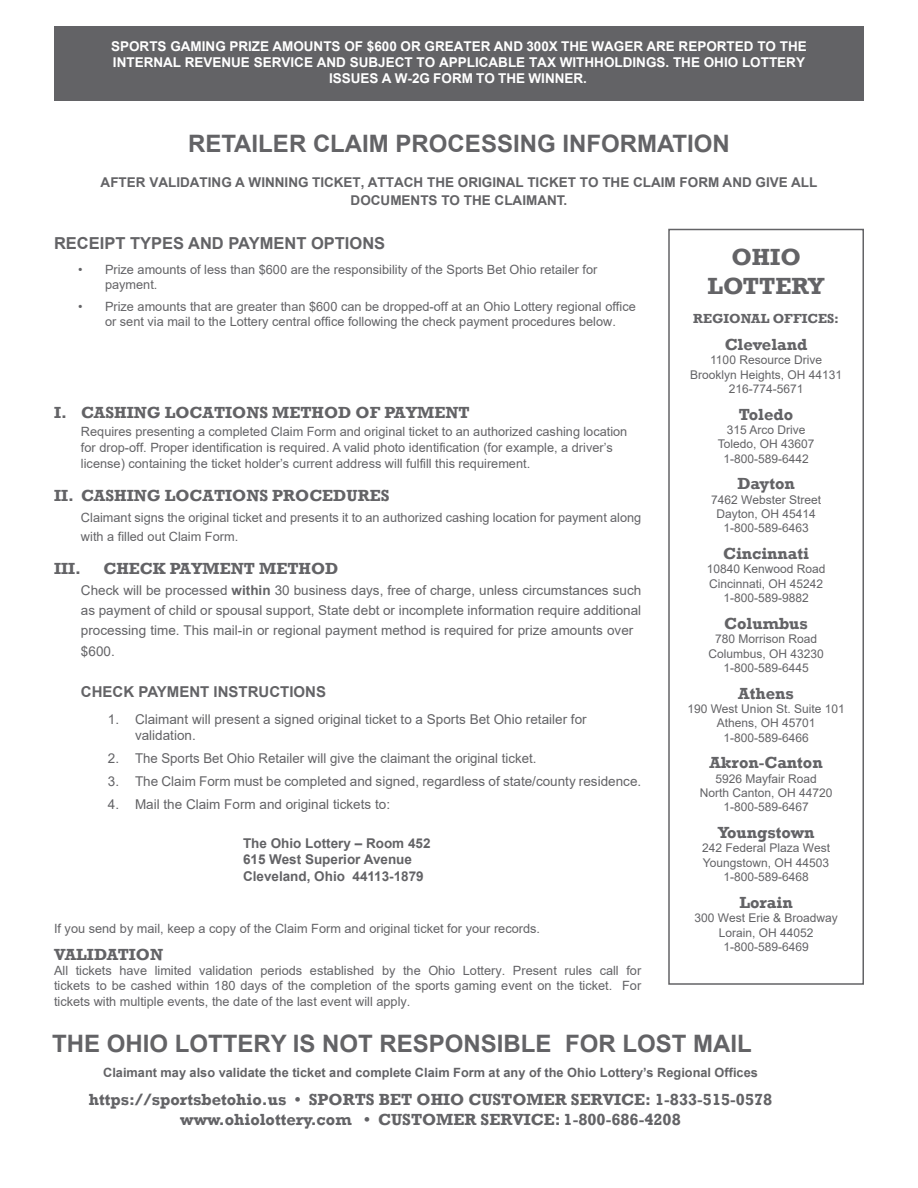
<style>
.page{position:relative;width:918px;height:1188px;background:#fff}
.page>*{position:absolute;margin:0;border:0;box-sizing:border-box;transform-origin:0 0}
.Regional_Office_HEad{font:700 24px "Arial";color:#636366}
.p2_regional_header{font:700 24px/28.8px "Rockwell";color:#636366;text-align:center}
.Regional_Office_HEad-2{font:700 16.5px/19.8px "Rockwell";color:#636366;text-align:center}
.p2_regional_header-2{font:700 16.5px "Arial";color:#636366}
.BODY{font:700 16.5px "Rockwell";color:#636366}
.t1{font:700 15px "Arial";color:#636366}
.t2{font:13.5px/20.1px "Arial";color:#636366}
.BODY-2{font:700 13.5px/16.2px "Arial";color:#fff;text-align:center}
.t3{font:700 13.5px/18px "Arial";color:#636366;text-align:center}
.p2_regional_header-3{font:700 13.5px "Rockwell";color:#636366}
.BODY-3{font:12.75px/15.3px "Arial";color:#636366}
.Regional_Office_HEad-3{font:700 12.75px "Arial";color:#636366}
.p2_regional_address{font:12px "Arial";color:#636366}
.s1{font-weight:700}
</style>
<div class="page">
<div style="left:668px;top:229px;width:196px;height:756px;border:2px solid #636366"></div>
<div style="left:54px;top:26px;width:810px;height:75px;background:#636366"></div>
<p class="BODY-2" style="left:111px;top:38px;width:697px">SPORTS GAMING PRIZE AMOUNTS OF $600 OR GREATER AND 300X THE WAGER ARE REPORTED TO THE<br>INTERNAL REVENUE SERVICE AND SUBJECT TO APPLICABLE TAX WITHHOLDINGS. THE OHIO LOTTERY<br>ISSUES A W-2G FORM TO THE WINNER.</p>
<p class="Regional_Office_HEad" style="left:188px;top:127px;width:543px">RETAILER CLAIM PROCESSING INFORMATION</p>
<p class="t3" style="left:101px;top:173px;width:718px">AFTER VALIDATING A WINNING TICKET, ATTACH THE ORIGINAL TICKET TO THE CLAIM FORM AND GIVE ALL<br>DOCUMENTS TO THE CLAIMANT.</p>
<p class="p2_regional_header-2" style="left:54px;top:232px;width:333px">RECEIPT TYPES AND PAYMENT OPTIONS</p>
<p class="BODY-3" style="left:105px;top:261px;width:494px;text-indent:-27px">• Prize amounts of less than $600 are the responsibility of the Sports Bet Ohio retailer for payment.</p>
<p class="BODY-3" style="left:78px;top:299px;width:559px;text-align:center">• Prize amounts that are greater than $600 can be dropped-off at an Ohio Lottery regional office or sent via mail to the Lottery central office following the check payment procedures below.</p>
<p class="p2_regional_header" style="left:708px;top:242px;width:119px">OHIO<br>LOTTERY</p>
<p class="p2_regional_header-3" style="left:693px;top:310px;width:147px">REGIONAL OFFICES:</p>
<p class="Regional_Office_HEad-2" style="left:725px;top:334px;width:84px">Cleveland</p>
<p class="p2_regional_address" style="left:710px;top:352px;width:113px">1100 Resource Drive</p>
<p class="p2_regional_address" style="left:690px;top:366px;width:154px">Brooklyn Heights, OH 44131</p>
<p class="p2_regional_address" style="left:729px;top:380px;width:76px">216-774-5671</p>
<p class="Regional_Office_HEad-2" style="left:739px;top:404px;width:56px">Toledo</p>
<p class="p2_regional_address" style="left:727px;top:421px;width:80px">315 Arco Drive</p>
<p class="p2_regional_address" style="left:718px;top:436px;width:98px">Toledo, OH 43607</p>
<p class="p2_regional_address" style="left:723px;top:450px;width:87px">1-800-589-6442</p>
<p class="Regional_Office_HEad-2" style="left:737px;top:474px;width:59px">Dayton</p>
<p class="p2_regional_address" style="left:711px;top:491px;width:111px">7462 Webster Street</p>
<p class="p2_regional_address" style="left:716px;top:506px;width:101px">Dayton, OH 45414</p>
<p class="p2_regional_address" style="left:723px;top:520px;width:87px">1-800-589-6463</p>
<p class="Regional_Office_HEad-2" style="left:723px;top:544px;width:87px">Cincinnati</p>
<p class="p2_regional_address" style="left:707px;top:561px;width:120px">10840 Kenwood Road</p>
<p class="p2_regional_address" style="left:709px;top:575px;width:116px">Cincinnati, OH 45242</p>
<p class="p2_regional_address" style="left:723px;top:590px;width:87px">1-800-589-9882</p>
<p class="Regional_Office_HEad-2" style="left:724px;top:613px;width:85px">Columbus</p>
<p class="p2_regional_address" style="left:715px;top:631px;width:104px">780 Morrison Road</p>
<p class="p2_regional_address" style="left:708px;top:645px;width:117px">Columbus, OH 43230</p>
<p class="p2_regional_address" style="left:723px;top:659px;width:87px">1-800-589-6445</p>
<p class="Regional_Office_HEad-2" style="left:738px;top:683px;width:57px">Athens</p>
<p class="p2_regional_address" style="left:688px;top:700px;width:159px">190 West Union St. Suite 101</p>
<p class="p2_regional_address" style="left:717px;top:715px;width:100px">Athens, OH 45701</p>
<p class="p2_regional_address" style="left:723px;top:729px;width:87px">1-800-589-6466</p>
<p class="Regional_Office_HEad-2" style="left:709px;top:753px;width:115px">Akron-Canton</p>
<p class="p2_regional_address" style="left:715px;top:770px;width:103px">5926 Mayfair Road</p>
<p class="p2_regional_address" style="left:700px;top:785px;width:134px">North Canton, OH 44720</p>
<p class="p2_regional_address" style="left:723px;top:799px;width:87px">1-800-589-6467</p>
<p class="Regional_Office_HEad-2" style="left:718px;top:823px;width:98px">Youngstown</p>
<p class="p2_regional_address" style="left:702px;top:840px;width:129px">242 Federal Plaza West</p>
<p class="p2_regional_address" style="left:703px;top:854px;width:128px">Youngstown, OH 44503</p>
<p class="p2_regional_address" style="left:723px;top:869px;width:87px">1-800-589-6468</p>
<p class="Regional_Office_HEad-2" style="left:739px;top:892px;width:55px">Lorain</p>
<p class="p2_regional_address" style="left:695px;top:910px;width:145px">300 West Erie &amp; Broadway</p>
<p class="p2_regional_address" style="left:719px;top:924px;width:96px">Lorain, OH 44052</p>
<p class="p2_regional_address" style="left:723px;top:938px;width:87px">1-800-589-6469</p>
<p class="Regional_Office_HEad-2" style="left:54px;top:403px;width:417px">I. CASHING LOCATIONS METHOD OF PAYMENT</p>
<p class="BODY-3" style="left:81px;top:424px;width:548px;line-height:15.8px">Requires presenting a completed Claim Form and original ticket to an authorized cashing location for drop-off. Proper identification is required. A valid photo identification (for example, a driver’s license) containing the ticket holder’s current address will fulfill this requirement.</p>
<p class="Regional_Office_HEad-2" style="left:54px;top:485px;width:337px">II. CASHING LOCATIONS PROCEDURES</p>
<p class="BODY-3" style="left:81px;top:507px;width:562px;line-height:19px">Claimant signs the original ticket and presents it to an authorized cashing location for payment along with a filled out Claim Form.</p>
<p class="Regional_Office_HEad-2" style="left:54px;top:558px;width:28px">III.</p>
<p class="Regional_Office_HEad-2" style="left:104px;top:558px;width:236px">CHECK PAYMENT METHOD</p>
<p class="t2" style="left:81px;top:580px;width:562px">Check will be processed <span class="s1">within</span> 30 business days, free of charge, unless circumstances such as payment of child or spousal support, State debt or incomplete information require additional processing time. This mail-in or regional payment method is required for prize amounts over $600.</p>
<p class="t1" style="left:81px;top:681px;width:247px">CHECK PAYMENT INSTRUCTIONS</p>
<p class="t2" style="left:135px;top:711px;width:453px;line-height:16.2px;text-indent:-27px">1. Claimant will present a signed original ticket to a Sports Bet Ohio retailer for validation.</p>
<p class="t2" style="left:108px;top:748px;width:430px">2. The Sports Bet Ohio Retailer will give the claimant the original ticket.</p>
<p class="t2" style="left:108px;top:771px;width:535px">3. The Claim Form must be completed and signed, regardless of state/county residence.</p>
<p class="t2" style="left:108px;top:794px;width:284px">4. Mail the Claim Form and original tickets to:</p>
<p class="t3" style="left:243px;top:835px;width:189px">The Ohio Lottery – Room 452</p>
<p class="t3" style="left:243px;top:851px;width:171px">615 West Superior Avenue</p>
<p class="t3" style="left:243px;top:867px;width:182px">Cleveland, Ohio 44113-1879</p>
<p class="BODY-3" style="left:54px;top:921px;width:488px">If you send by mail, keep a copy of the Claim Form and original ticket for your records.</p>
<p class="BODY" style="left:54px;top:944px;width:111px">VALIDATION</p>
<p class="BODY-3" style="left:54px;top:963px;width:589px;text-align:justify">All tickets have limited validation periods established by the Ohio Lottery. Present rules call for tickets to be cashed within 180 days of the completion of the sports gaming event on the ticket. For tickets with multiple events, the date of the last event will apply.</p>
<p class="Regional_Office_HEad" style="left:52px;top:1027px;width:701px">THE OHIO LOTTERY IS NOT RESPONSIBLE FOR LOST MAIL</p>
<p class="Regional_Office_HEad-3" style="left:103px;top:1064px;width:656px">Claimant may also validate the ticket and complete Claim Form at any of the Ohio Lottery’s Regional Offices</p>
<p class="Regional_Office_HEad-2" style="left:89px;top:1090px;width:685px">https://sportsbetohio.us • SPORTS BET OHIO CUSTOMER SERVICE: 1-833-515-0578 www.ohiolottery.com • CUSTOMER SERVICE: 1-800-686-4208</p>
</div>
